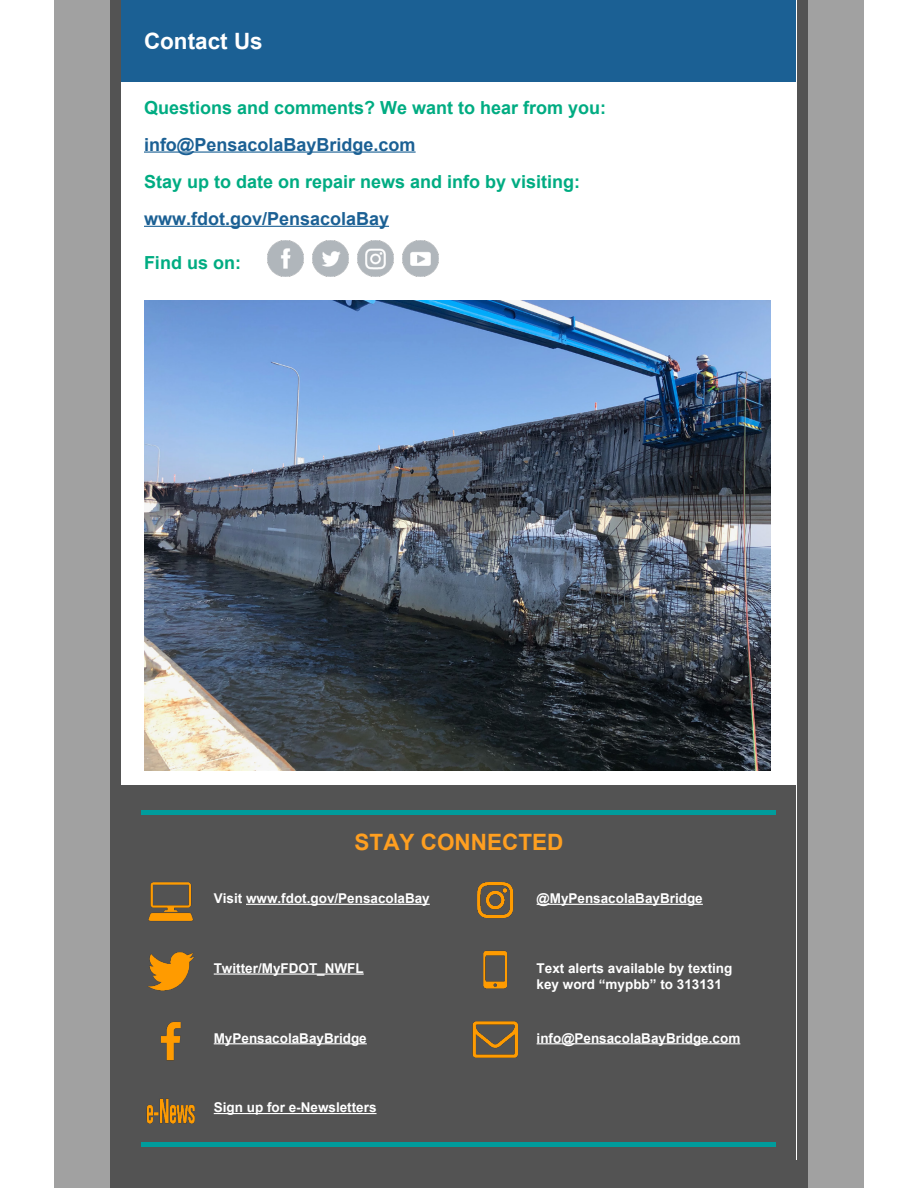
<style>
.page{position:relative;width:918px;height:1188px;background:#fff}
.page>*{position:absolute;margin:0;border:0;box-sizing:border-box;transform-origin:0 0}
.t1{font:700 22.5px "Arial";color:#ff9f20}
.t2{font:700 22.5px "Arial";color:#fff}
.t3{font:700 18px "Arial";color:#00ac82}
.t4{font:700 18px "Arial";color:#1b6094}
.t5{font:700 13.5px/15.8px "Arial";color:#fff}
</style>
<div class="page">
<div style="left:54px;top:0;width:810px;height:1188px;background:#a1a1a1"></div>
<div style="left:110px;top:0;width:698px;height:1188px;background:#535353"></div>
<div style="left:122px;top:0;width:675px;height:1159px;background:#fff"></div>
<div style="left:122px;top:0;width:674px;height:81px;background:#1b6094"></div>
<div style="left:122px;top:786px;width:674px;height:402px;background:#535353"></div>
<img style="left:148px;top:882px;width:46px;height:39px">
<img style="left:477px;top:882px;width:37px;height:37px">
<img style="left:148px;top:952px;width:46px;height:39px">
<img style="left:483px;top:950px;width:25px;height:39px">
<img style="left:160px;top:1021px;width:21px;height:40px">
<img style="left:472px;top:1021px;width:46px;height:37px">
<img style="left:146px;top:1098px;width:49px;height:26px">
<hr style="left:144px;top:152px;width:272px;height:1px;background:#1b6094">
<hr style="left:144px;top:226px;width:245px;height:1px;background:#1b6094">
<img style="left:268px;top:241px;width:36px;height:36px">
<img style="left:313px;top:241px;width:36px;height:36px">
<img style="left:358px;top:241px;width:36px;height:36px">
<img style="left:403px;top:241px;width:36px;height:36px">
<hr style="left:246px;top:904px;width:184px;height:1px;background:#fff">
<hr style="left:537px;top:904px;width:166px;height:1px;background:#fff">
<hr style="left:214px;top:974px;width:150px;height:1px;background:#fff">
<hr style="left:214px;top:1043px;width:153px;height:1px;background:#fff">
<hr style="left:537px;top:1043px;width:203px;height:1px;background:#fff">
<hr style="left:214px;top:1113px;width:163px;height:1px;background:#fff">
<div style="left:142px;top:810px;width:634px;height:5px;background:#009c9c"></div>
<div style="left:142px;top:1142px;width:634px;height:5px;background:#009c9c"></div>
<img style="left:144px;top:300px;width:627px;height:470px">
<h1 class="t2" style="left:144px;top:26px;width:120px">Contact Us</h1>
<h2 class="t3" style="left:144px;top:96px;width:464px">Questions and comments? We want to hear from you:</h2>
<h2 class="t4" style="left:144px;top:133px;width:273px">info@PensacolaBayBridge.com</h2>
<h2 class="t3" style="left:144px;top:170px;width:438px">Stay up to date on repair news and info by visiting:</h2>
<h2 class="t4" style="left:144px;top:207px;width:247px">www.fdot.gov/PensacolaBay</h2>
<h2 class="t3" style="left:144px;top:251px;width:99px">Find us on:</h2>
<h1 class="t1" style="left:355px;top:827px;width:210px">STAY CONNECTED</h1>
<p class="t5" style="left:214px;top:891px;width:218px">Visit www.fdot.gov/PensacolaBay</p>
<p class="t5" style="left:537px;top:891px;width:168px">@MyPensacolaBayBridge</p>
<p class="t5" style="left:214px;top:961px;width:151px">Twitter/MyFDOT_NWFL</p>
<p class="t5" style="left:537px;top:961px;width:197px">Text alerts available by texting key word “mypbb” to 313131</p>
<p class="t5" style="left:214px;top:1031px;width:155px">MyPensacolaBayBridge</p>
<p class="t5" style="left:537px;top:1031px;width:205px">info@PensacolaBayBridge.com</p>
<p class="t5" style="left:214px;top:1100px;width:164px">Sign up for e-Newsletters</p>
</div>
